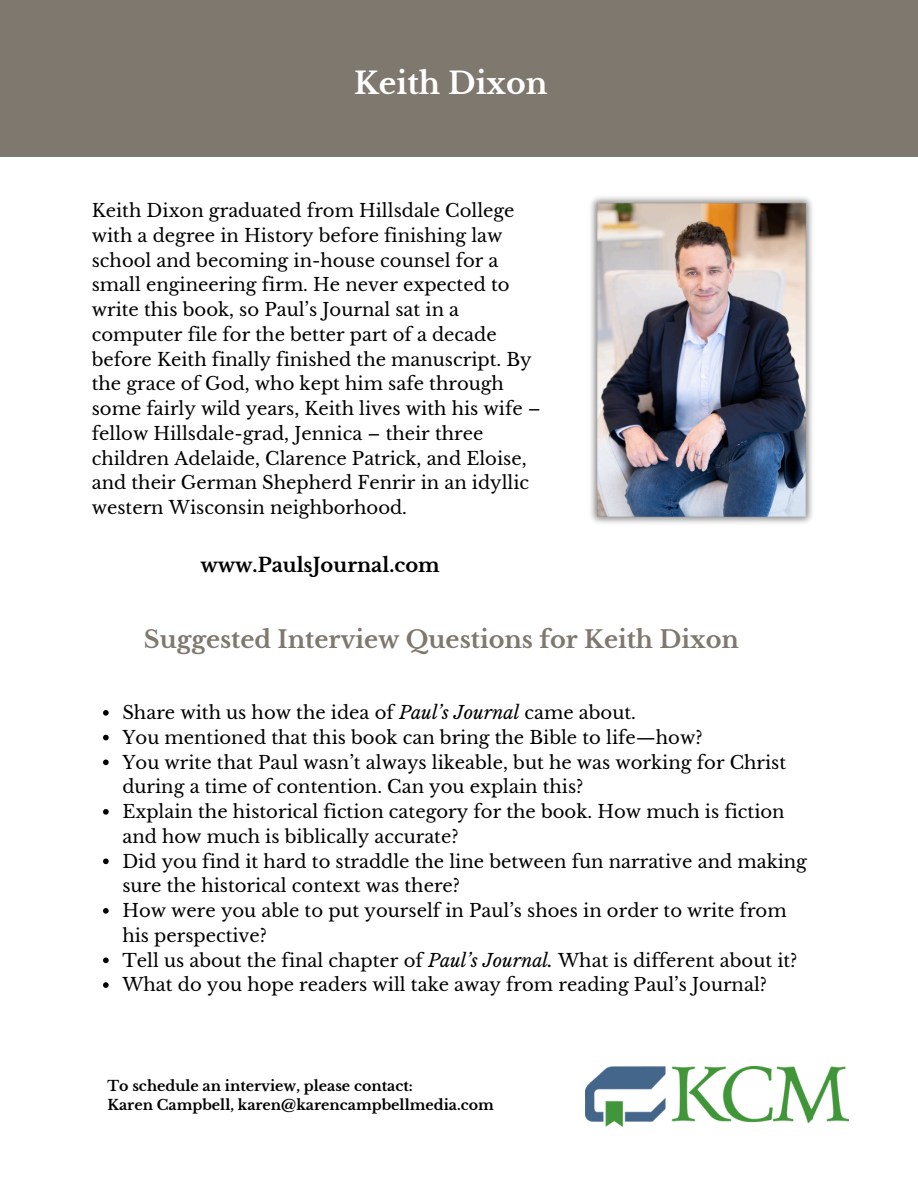
<style>
.page{position:relative;width:918px;height:1188px;background:#fff}
.page>*{position:absolute;margin:0;border:0;box-sizing:border-box;transform-origin:0 0}
.t1{font:700 30px "Libre Baskerville";color:#fff}
.t2{font:700 24px "Libre Baskerville";color:#7f786f}
.t3{font:700 19.5px "Libre Baskerville";color:#000}
.t4{font:18px/24.8px "Libre Baskerville";color:#000}
.t5{font:700 14.25px "Libre Baskerville";color:#000}
.s1{font-style:italic}
</style>
<div class="page">
<div style="left:0;top:0;width:918px;height:157px;background:#7f786f"></div>
<img style="left:585px;top:1067px;width:263px;height:59px">
<img style="left:591px;top:197px;width:221px;height:326px">
<svg style="left:103px;top:710px;width:6px;height:6px"></svg>
<svg style="left:103px;top:735px;width:6px;height:5px"></svg>
<svg style="left:103px;top:760px;width:6px;height:5px"></svg>
<svg style="left:103px;top:809px;width:6px;height:6px"></svg>
<svg style="left:103px;top:859px;width:6px;height:5px"></svg>
<svg style="left:103px;top:908px;width:6px;height:6px"></svg>
<svg style="left:103px;top:958px;width:6px;height:5px"></svg>
<svg style="left:103px;top:982px;width:6px;height:6px"></svg>
<p class="t1" style="left:354px;top:65px;width:195px">Keith Dixon</p>
<p class="t4" style="left:92px;top:198px;width:451px">Keith Dixon graduated from Hillsdale College with a degree in History before finishing law school and becoming in-house counsel for a small engineering firm. He never expected to write this book, so Paul’s Journal sat in a computer file for the better part of a decade before Keith finally finished the manuscript. By the grace of God, who kept him safe through some fairly wild years, Keith lives with his wife – fellow Hillsdale-grad, Jennica – their three children Adelaide, Clarence Patrick, and Eloise, and their German Shepherd Fenrir in an idyllic western Wisconsin neighborhood.</p>
<p class="t3" style="left:201px;top:553px;width:241px">www.PaulsJournal.com</p>
<h2 class="t2" style="left:144px;top:625px;width:597px">Suggested Interview Questions for Keith Dixon</h2>
<p class="t4" style="left:122px;top:700px;width:515px">Share with us how the idea of <span class="s1">Paul’s Journal</span> came about.</p>
<p class="t4" style="left:122px;top:725px;width:582px">You mentioned that this book can bring the Bible to life—how?</p>
<p class="t4" style="left:122px;top:750px;width:665px">You write that Paul wasn’t always likeable, but he was working for Christ during a time of contention. Can you explain this?</p>
<p class="t4" style="left:122px;top:799px;width:664px">Explain the historical fiction category for the book. How much is fiction and how much is biblically accurate?</p>
<p class="t4" style="left:122px;top:849px;width:686px">Did you find it hard to straddle the line between fun narrative and making sure the historical context was there?</p>
<p class="t4" style="left:122px;top:898px;width:666px">How were you able to put yourself in Paul’s shoes in order to write from his perspective?</p>
<p class="t4" style="left:122px;top:948px;width:677px">Tell us about the final chapter of <span class="s1">Paul’s Journal.</span> What is different about it?</p>
<p class="t4" style="left:122px;top:973px;width:646px">What do you hope readers will take away from reading Paul’s Journal?</p>
<h4 class="t5" style="left:107px;top:1077px;width:307px">To schedule an interview, please contact:</h4>
<h3 class="t5" style="left:107px;top:1096px;width:388px">Karen Campbell, karen@karencampbellmedia.com</h3>
</div>
